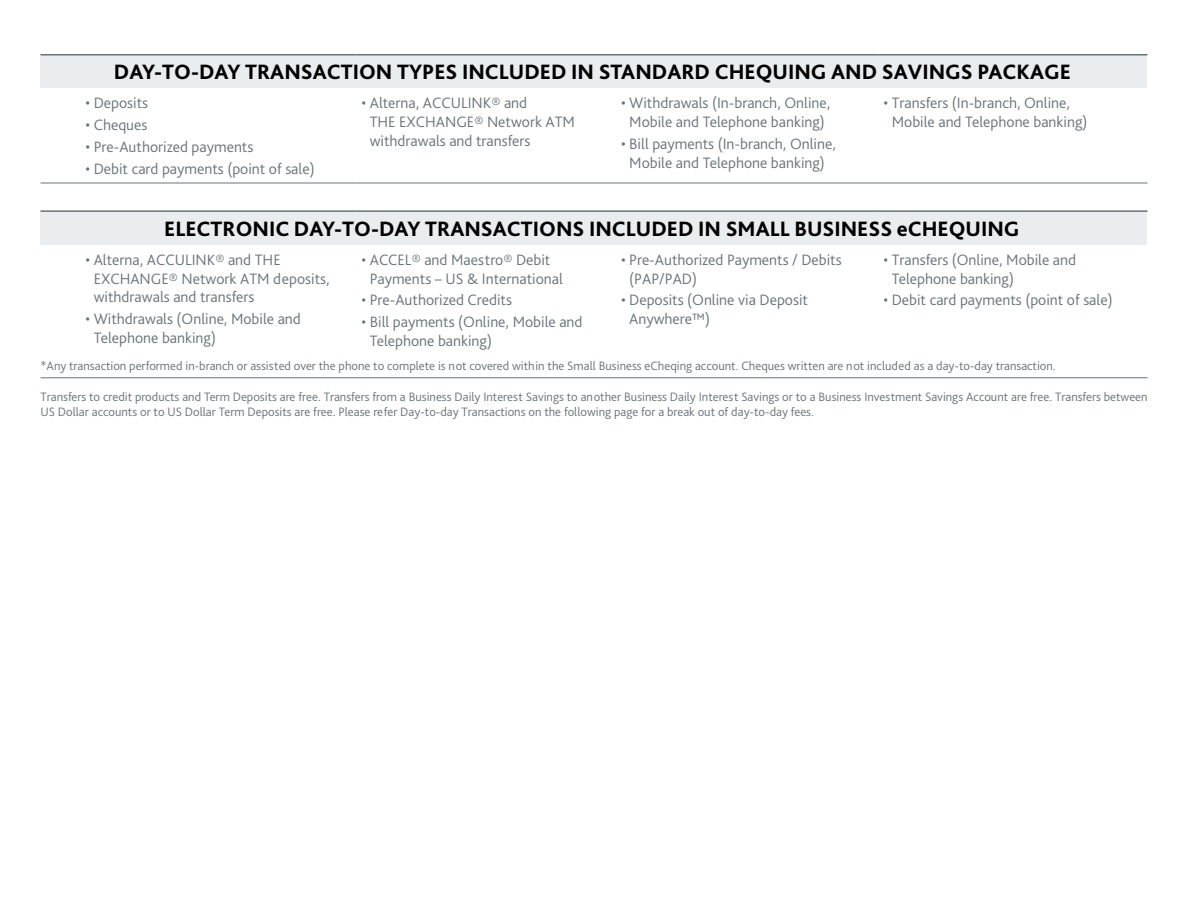
<style>
.page{position:relative;width:1188px;height:918px;background:#fff}
.page>*{position:absolute;margin:0;border:0;box-sizing:border-box;transform-origin:0 0}
.t1{font:800 21.75px "Bliss Pro";color:#000}
.t2{font:300 15.75px/18.9px "Bliss Pro";color:#687379}
.t3{font:300 12.75px/15.3px "Bliss Pro";color:#687379}
</style>
<div class="page">
<div style="left:40px;top:211px;width:1108px;height:34px;background:#eaedef"></div>
<hr style="left:40px;top:210px;width:316px;height:2px;background:#687379">
<hr style="left:356px;top:210px;width:259px;height:2px;background:#687379">
<hr style="left:615px;top:210px;width:263px;height:2px;background:#687379">
<hr style="left:878px;top:210px;width:270px;height:2px;background:#687379">
<hr style="left:40px;top:377px;width:316px;height:1px;background:#687379">
<hr style="left:356px;top:377px;width:259px;height:1px;background:#687379">
<hr style="left:615px;top:377px;width:263px;height:1px;background:#687379">
<hr style="left:878px;top:377px;width:270px;height:1px;background:#687379">
<div style="left:40px;top:55px;width:1108px;height:33px;background:#eaedef"></div>
<hr style="left:40px;top:54px;width:316px;height:2px;background:#687379">
<hr style="left:356px;top:54px;width:259px;height:2px;background:#687379">
<hr style="left:615px;top:54px;width:263px;height:2px;background:#687379">
<hr style="left:878px;top:54px;width:270px;height:2px;background:#687379">
<hr style="left:40px;top:183px;width:316px;height:1px;background:#687379">
<hr style="left:356px;top:183px;width:259px;height:1px;background:#687379">
<hr style="left:615px;top:183px;width:263px;height:1px;background:#687379">
<hr style="left:878px;top:183px;width:270px;height:1px;background:#687379">
<p class="t1" style="left:114px;top:58px;width:959px">DAY-TO-DAY TRANSACTION TYPES INCLUDED IN STANDARD CHEQUING AND SAVINGS PACKAGE</p>
<p class="t2" style="left:86px;top:93px;width:64px">• Deposits</p>
<p class="t2" style="left:86px;top:115px;width:64px">• Cheques</p>
<p class="t2" style="left:86px;top:137px;width:169px">• Pre-Authorized payments</p>
<p class="t2" style="left:86px;top:159px;width:231px">• Debit card payments (point of sale)</p>
<p class="t2" style="left:370px;top:93px;width:207px;text-indent:-8px">• Alterna, ACCULINK® and<br>THE EXCHANGE® Network ATM withdrawals and transfers</p>
<p class="t2" style="left:621px;top:93px;width:211px;text-align:center">• Withdrawals (In-branch, Online,<br>Mobile and Telephone banking)</p>
<p class="t2" style="left:892px;top:93px;width:197px;text-indent:-8px">• Transfers (In-branch, Online,<br>Mobile and Telephone banking)</p>
<p class="t2" style="left:621px;top:134px;width:216px;text-align:center">• Bill payments (In-branch, Online,<br>Mobile and Telephone banking)</p>
<p class="t1" style="left:164px;top:215px;width:857px">ELECTRONIC DAY-TO-DAY TRANSACTIONS INCLUDED IN SMALL BUSINESS eCHEQUING</p>
<p class="t2" style="left:94px;top:250px;width:237px;text-indent:-8px">• Alterna, ACCULINK® and THE<br>EXCHANGE® Network ATM deposits, withdrawals and transfers</p>
<p class="t2" style="left:94px;top:309px;width:209px;text-indent:-8px">• Withdrawals (Online, Mobile and<br>Telephone banking)</p>
<p class="t2" style="left:892px;top:250px;width:186px;text-indent:-8px">• Transfers (Online, Mobile and<br>Telephone banking)</p>
<p class="t2" style="left:884px;top:290px;width:231px">• Debit card payments (point of sale)</p>
<p class="t2" style="left:629px;top:250px;width:214px;text-indent:-8px">• Pre-Authorized Payments / Debits (PAP/PAD)</p>
<p class="t2" style="left:629px;top:290px;width:180px;text-indent:-8px">• Deposits (Online via Deposit<br>Anywhere™)</p>
<p class="t2" style="left:370px;top:250px;width:195px;text-indent:-8px">• ACCEL® and Maestro® Debit<br>Payments – US &amp; International</p>
<p class="t2" style="left:362px;top:290px;width:152px">• Pre-Authorized Credits</p>
<p class="t2" style="left:370px;top:312px;width:214px;text-indent:-8px">• Bill payments (Online, Mobile and<br>Telephone banking)</p>
<p class="t3" style="left:40px;top:358px;width:1017px">*Any transaction performed in-branch or assisted over the phone to complete is not covered within the Small Business eCheqing account. Cheques written are not included as a day-to-day transaction.</p>
<p class="t3" style="left:40px;top:388px;width:1109px">Transfers to credit products and Term Deposits are free. Transfers from a Business Daily Interest Savings to another Business Daily Interest Savings or to a Business Investment Savings Account are free. Transfers between<br>US Dollar accounts or to US Dollar Term Deposits are free. Please refer Day-to-day Transactions on the following page for a break out of day-to-day fees.</p>
</div>
